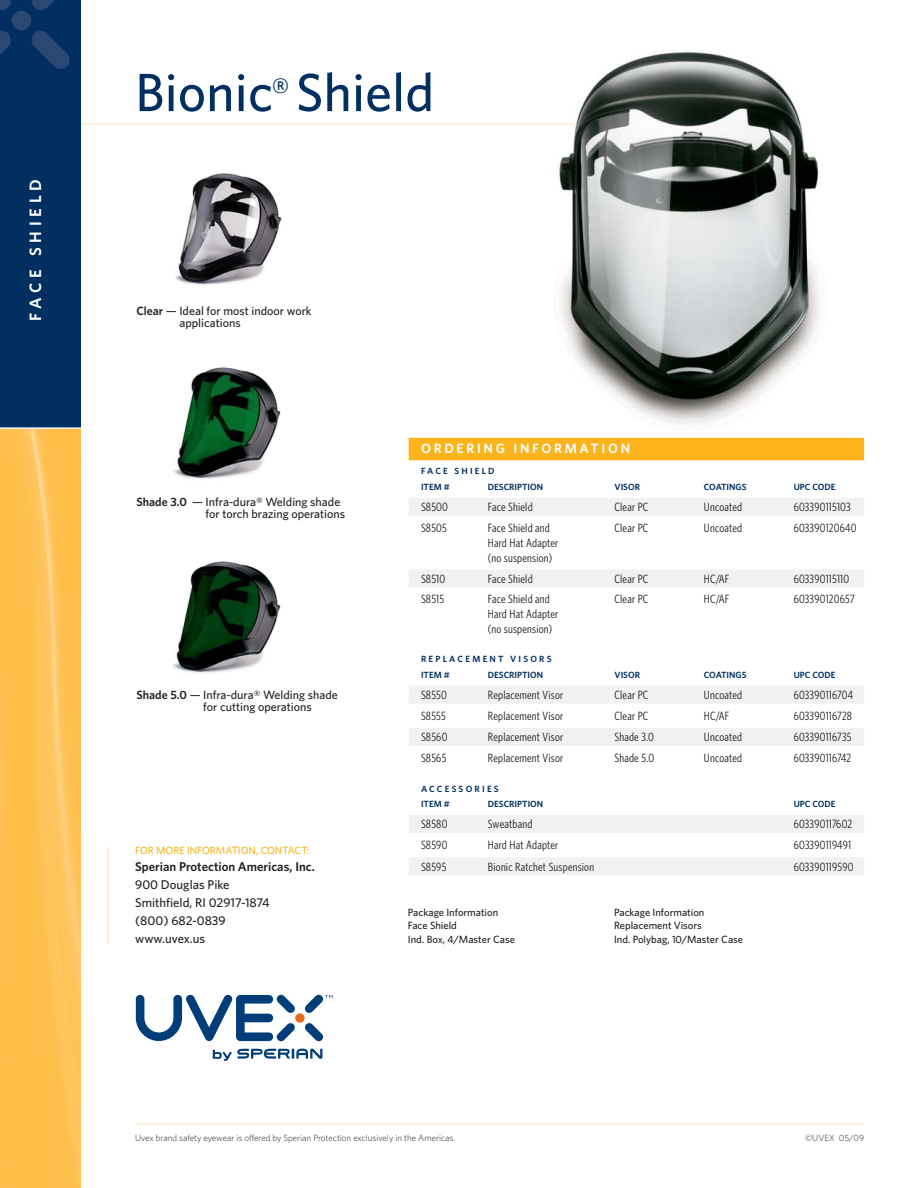
<style>
.page{position:relative;width:918px;height:1188px;background:#fff}
.page>*{position:absolute;margin:0;border:0;box-sizing:border-box;transform-origin:0 0}
.t1{font:500 54px "Whitney";color:#002f60}
.t2{font:600 16.5px "Whitney";letter-spacing:.295em;color:#fff}
.t3{font:600 13.5px "Whitney";letter-spacing:.2em;color:#fff}
.t4{font:500 12.75px/17.9px "Whitney";color:#231f20}
.t5{font:600 12.75px "Whitney";color:#231f20}
.t6{font:12px/15px "Whitney Condensed";letter-spacing:.02em;color:#231f20}
.t7{font:500 12px/12px "Whitney";color:#231f20}
.t8{font:500 10.5px "Whitney";color:#231f20}
.t9{font:500 10.5px "Whitney";color:#fcb31c}
.t10{font:300 9px "Whitney";color:#231f20}
.t11{font:600 9px "Whitney";color:#002f60}
.t12{font:600 9px/15.6px "Whitney";letter-spacing:.25em;color:#002f60}
.s1{font-weight:600}
</style>
<div class="page">
<img style="left:540px;top:52px;width:300px;height:386px">
<hr style="left:67px;top:124px;width:510px;height:1px;background:#ffe4ba">
<div style="left:409px;top:438px;width:455px;height:22px;background:#fcb31c"></div>
<div style="left:409px;top:498px;width:455px;height:18px;background:#f1f1f2"></div>
<div style="left:409px;top:569px;width:455px;height:18px;background:#f1f1f2"></div>
<div style="left:409px;top:686px;width:455px;height:18px;background:#f1f1f2"></div>
<div style="left:409px;top:728px;width:455px;height:18px;background:#f1f1f2"></div>
<div style="left:409px;top:815px;width:455px;height:18px;background:#f1f1f2"></div>
<div style="left:409px;top:857px;width:455px;height:18px;background:#f1f1f2"></div>
<hr style="left:137px;top:1124px;width:727px;height:1px;background:#ffe4ba">
<svg style="left:213px;top:1048px;width:109px;height:13px"></svg>
<svg style="left:136px;top:995px;width:196px;height:46px"></svg>
<hr style="left:107px;top:847px;width:2px;height:97px;background:#ffe4ba">
<img style="left:175px;top:173px;width:107px;height:112px">
<img style="left:173px;top:561px;width:108px;height:113px">
<img style="left:174px;top:367px;width:107px;height:113px">
<img style="left:0;top:429px;width:81px;height:759px">
<div style="left:0;top:0;width:81px;height:428px;background:#002f60"></div>
<img style="left:0;top:0;width:69px;height:69px">
<hr style="left:0;top:427px;width:84px;height:2px;background:#fff">
<h2 class="t2" style="left:26px;top:321px;width:144px;rotate:-90deg">FACE SHIELD</h2>
<h1 class="t1" style="left:135px;top:72px;width:301px">Bionic<sup>®</sup> Shield</h1>
<p class="t7" style="left:179px;top:305px;width:134px;text-indent:-43px"><span class="s1">Clear</span> — Ideal for most indoor work applications</p>
<p class="t7" style="left:206px;top:496px;width:141px;text-indent:-69px"><span class="s1">Shade 3.0</span> — Infra-dura® Welding shade for torch brazing operations</p>
<p class="t7" style="left:203px;top:690px;width:136px;text-indent:-67px"><span class="s1">Shade 5.0</span> — Infra-dura® Welding shade for cutting operations</p>
<p class="t9" style="left:135px;top:846px;width:176px">FOR MORE INFORMATION, CONTACT:</p>
<p class="t5" style="left:135px;top:860px;width:181px">Sperian Protection Americas, Inc.</p>
<p class="t4" style="left:135px;top:877px;width:136px">900 Douglas Pike<br>Smithfield, RI 02917-1874 (800) 682-0839 www.uvex.us</p>
<p class="t3" style="left:421px;top:441px;width:211px">ORDERING INFORMATION</p>
<p class="t12" style="left:421px;top:464px;width:75px">FACE SHIELD<br>ITEM #</p>
<p class="t11" style="left:488px;top:482px;width:57px">DESCRIPTION</p>
<p class="t11" style="left:615px;top:482px;width:27px">VISOR</p>
<p class="t11" style="left:704px;top:482px;width:44px">COATINGS</p>
<p class="t11" style="left:794px;top:482px;width:43px">UPC CODE</p>
<p class="t6" style="left:421px;top:500px;width:29px">S8500</p>
<p class="t6" style="left:488px;top:500px;width:46px">Face Shield</p>
<p class="t6" style="left:615px;top:500px;width:35px">Clear PC</p>
<p class="t6" style="left:704px;top:500px;width:40px">Uncoated</p>
<p class="t6" style="left:794px;top:500px;width:58px">603390115103</p>
<p class="t6" style="left:421px;top:520px;width:28px">S8505</p>
<p class="t6" style="left:488px;top:520px;width:63px">Face Shield and</p>
<p class="t6" style="left:615px;top:520px;width:35px">Clear PC</p>
<p class="t6" style="left:704px;top:520px;width:40px">Uncoated</p>
<p class="t6" style="left:794px;top:520px;width:64px">603390120640</p>
<p class="t6" style="left:488px;top:535px;width:72px">Hard Hat Adapter (no suspension)</p>
<p class="t6" style="left:421px;top:571px;width:26px">S8510</p>
<p class="t6" style="left:488px;top:571px;width:46px">Face Shield</p>
<p class="t6" style="left:615px;top:571px;width:35px">Clear PC</p>
<p class="t6" style="left:704px;top:571px;width:27px">HC/AF</p>
<p class="t6" style="left:794px;top:571px;width:57px">603390115110</p>
<p class="t6" style="left:421px;top:592px;width:25px">S8515</p>
<p class="t6" style="left:488px;top:592px;width:63px">Face Shield and</p>
<p class="t6" style="left:615px;top:592px;width:35px">Clear PC</p>
<p class="t6" style="left:704px;top:592px;width:27px">HC/AF</p>
<p class="t6" style="left:794px;top:592px;width:62px">603390120657</p>
<p class="t6" style="left:488px;top:607px;width:72px">Hard Hat Adapter (no suspension)</p>
<p class="t12" style="left:421px;top:651px;width:132px">REPLACEMENT VISORS<br>ITEM #</p>
<p class="t11" style="left:488px;top:669px;width:57px">DESCRIPTION</p>
<p class="t11" style="left:615px;top:669px;width:27px">VISOR</p>
<p class="t11" style="left:704px;top:669px;width:44px">COATINGS</p>
<p class="t11" style="left:794px;top:669px;width:43px">UPC CODE</p>
<p class="t6" style="left:421px;top:688px;width:27px">S8550</p>
<p class="t6" style="left:488px;top:688px;width:77px">Replacement Visor</p>
<p class="t6" style="left:615px;top:688px;width:35px">Clear PC</p>
<p class="t6" style="left:704px;top:688px;width:40px">Uncoated</p>
<p class="t6" style="left:794px;top:688px;width:61px">603390116704</p>
<p class="t6" style="left:421px;top:709px;width:26px">S8555</p>
<p class="t6" style="left:488px;top:709px;width:77px">Replacement Visor</p>
<p class="t6" style="left:615px;top:709px;width:35px">Clear PC</p>
<p class="t6" style="left:704px;top:709px;width:27px">HC/AF</p>
<p class="t6" style="left:794px;top:709px;width:60px">603390116728</p>
<p class="t6" style="left:421px;top:730px;width:28px">S8560</p>
<p class="t6" style="left:488px;top:730px;width:77px">Replacement Visor</p>
<p class="t6" style="left:615px;top:730px;width:41px">Shade 3.0</p>
<p class="t6" style="left:704px;top:730px;width:40px">Uncoated</p>
<p class="t6" style="left:794px;top:730px;width:59px">603390116735</p>
<p class="t6" style="left:421px;top:751px;width:27px">S8565</p>
<p class="t6" style="left:488px;top:751px;width:77px">Replacement Visor</p>
<p class="t6" style="left:615px;top:751px;width:41px">Shade 5.0</p>
<p class="t6" style="left:704px;top:751px;width:40px">Uncoated</p>
<p class="t6" style="left:794px;top:751px;width:59px">603390116742</p>
<p class="t12" style="left:421px;top:781px;width:79px">ACCESSORIES<br>ITEM #</p>
<p class="t11" style="left:488px;top:799px;width:57px">DESCRIPTION</p>
<p class="t11" style="left:794px;top:799px;width:43px">UPC CODE</p>
<p class="t6" style="left:421px;top:817px;width:28px">S8580</p>
<p class="t6" style="left:488px;top:817px;width:46px">Sweatband</p>
<p class="t6" style="left:794px;top:817px;width:60px">603390117602</p>
<p class="t6" style="left:421px;top:838px;width:28px">S8590</p>
<p class="t6" style="left:488px;top:838px;width:72px">Hard Hat Adapter</p>
<p class="t6" style="left:794px;top:838px;width:59px">603390119491</p>
<p class="t6" style="left:421px;top:859px;width:27px">S8595</p>
<p class="t6" style="left:488px;top:859px;width:108px">Bionic Ratchet Suspension</p>
<p class="t6" style="left:794px;top:859px;width:61px">603390119590</p>
<p class="t8" style="left:408px;top:908px;width:92px">Package Information</p>
<p class="t8" style="left:614px;top:908px;width:92px">Package Information</p>
<p class="t8" style="left:408px;top:922px;width:51px">Face Shield</p>
<p class="t8" style="left:614px;top:922px;width:89px">Replacement Visors</p>
<p class="t8" style="left:408px;top:935px;width:109px">Ind. Box, 4/Master Case</p>
<p class="t8" style="left:614px;top:935px;width:131px">Ind. Polybag, 10/Master Case</p>
<p class="t10" style="left:135px;top:1132px;width:322px">Uvex brand safety eyewear is offered by Sperian Protection exclusively in the Americas.</p>
<p class="t10" style="left:805px;top:1132px;width:61px">©UVEX 05/09</p>
</div>
